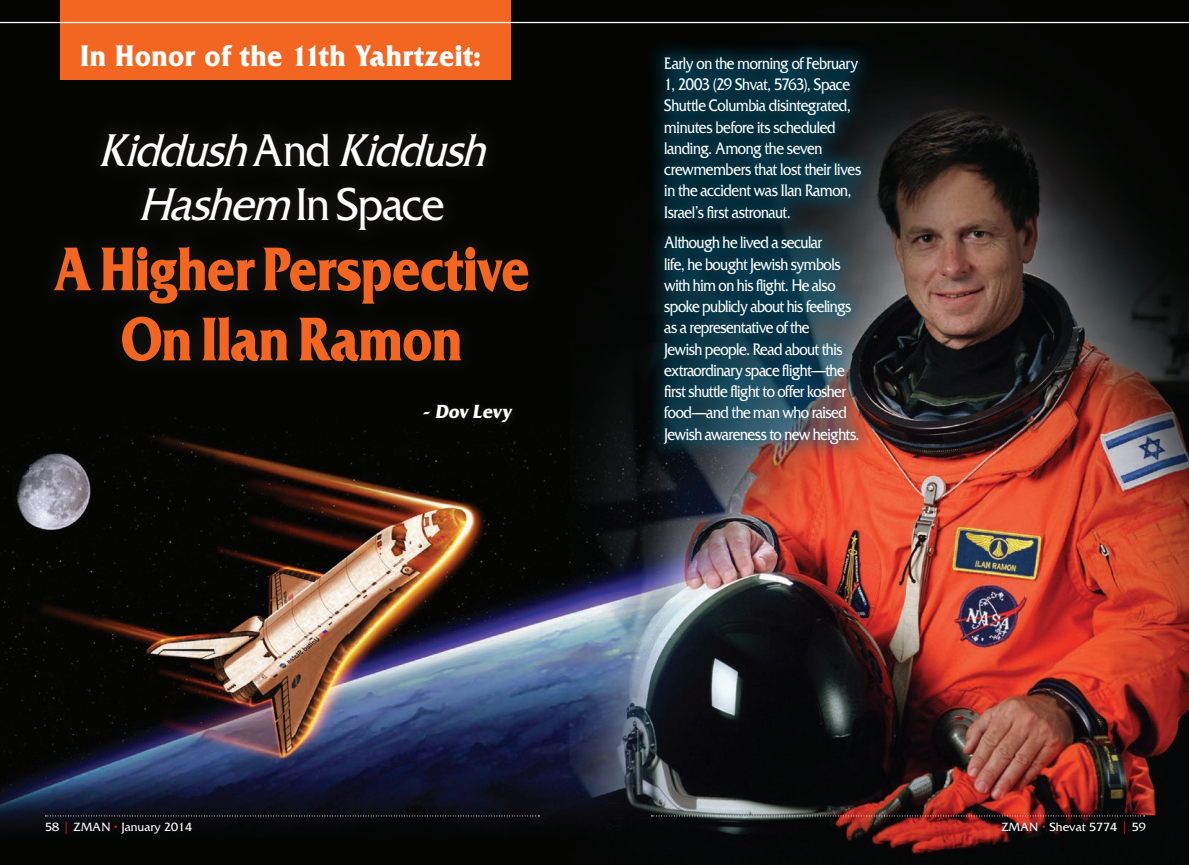
<style>
.page{position:relative;width:1189px;height:865px;background:#fff}
.page>*{position:absolute;margin:0;border:0;box-sizing:border-box;transform-origin:0 0}
.t1{font:700 64.62px/70px "Friz Quadrata";letter-spacing:-.01em;color:#f36621;text-align:center;scale:.82 1}
.t2{font:italic 48.12px/54.5px "Friz Quadrata";color:#fff;text-align:center;scale:.9 1}
.t3{font:700 31.25px "Friz Quadrata";letter-spacing:.025em;color:#fff;scale:.9 1}
.t4{font:700 20px "Friz Quadrata";color:#fff;scale:.95 1}
.t5{font:17.5px/21.2px "Friz Quadrata";letter-spacing:-.03em;color:#fff;scale:.84 1}
.t6{font:12.5px "Friz Quadrata";color:#fff}
.s1{font-style:normal}
.s2{color:#d1232a}
</style>
<div class="page">
<img style="left:0;top:0;width:1188px;height:864px">
<div style="left:35px;top:114px;width:511px;height:266px;background:#080806"></div>
<div style="left:645px;top:38px;width:234px;height:424px;background:#00668d;opacity:.6"></div>
<div style="left:419px;top:399px;width:101px;height:31px;background:#050604"></div>
<div style="left:60px;top:0;width:450px;height:80px;background:#f36621"></div>
<hr style="left:0;top:22px;width:1188px;height:1px;background:#fff">
<svg style="left:45px;top:815px;width:494px;height:1px"></svg>
<svg style="left:651px;top:815px;width:493px;height:1px"></svg>
<h3 class="t3" style="left:81px;top:38px;width:446px">In Honor of the 11th Yahrtzeit:</h3>
<h2 class="t2" style="left:98px;top:123px;width:446px">Kiddush<span class="s1">A n d</span> Kiddush<br>Hashem <span class="s1">I n Sp a c e</span></h2>
<h1 class="t1" style="left:53px;top:235px;width:582px">A Higher Perspective<br>On Ilan Ramon</h1>
<p class="t4" style="left:422px;top:400px;width:96px">- Dov Levy</p>
<p class="t5" style="left:664px;top:53px;width:236px">Early on the morning of February<br>1, 2003 (29 Shvat, 5763), Space<br>Shuttle Columbia disintegrated, minutes before its scheduled landing. Among the seven crewmembers that lost their lives in the accident was Ilan Ramon,<br>Israel’s first astronaut.</p>
<p class="t5" style="left:664px;top:232px;width:234px">Although he lived a secular<br>life, he bought Jewish symbols with him on his flight. He also spoke publicly about his feelings as a representative of the<br>Jewish people. Read about this extraordinary space flight—the first shuttle flight to offer kosher food—and the man who raised<br>Jewish awareness to new heights.</p>
<p class="t6" style="left:45px;top:819px;width:148px">58 <span class="s2">|</span> ZMAN <span class="s2">•</span> January 2014</p>
<p class="t6" style="left:1001px;top:819px;width:146px">ZMAN <span class="s2">•</span> Shevat 5774 <span class="s2">|</span> 59</p>
</div>
